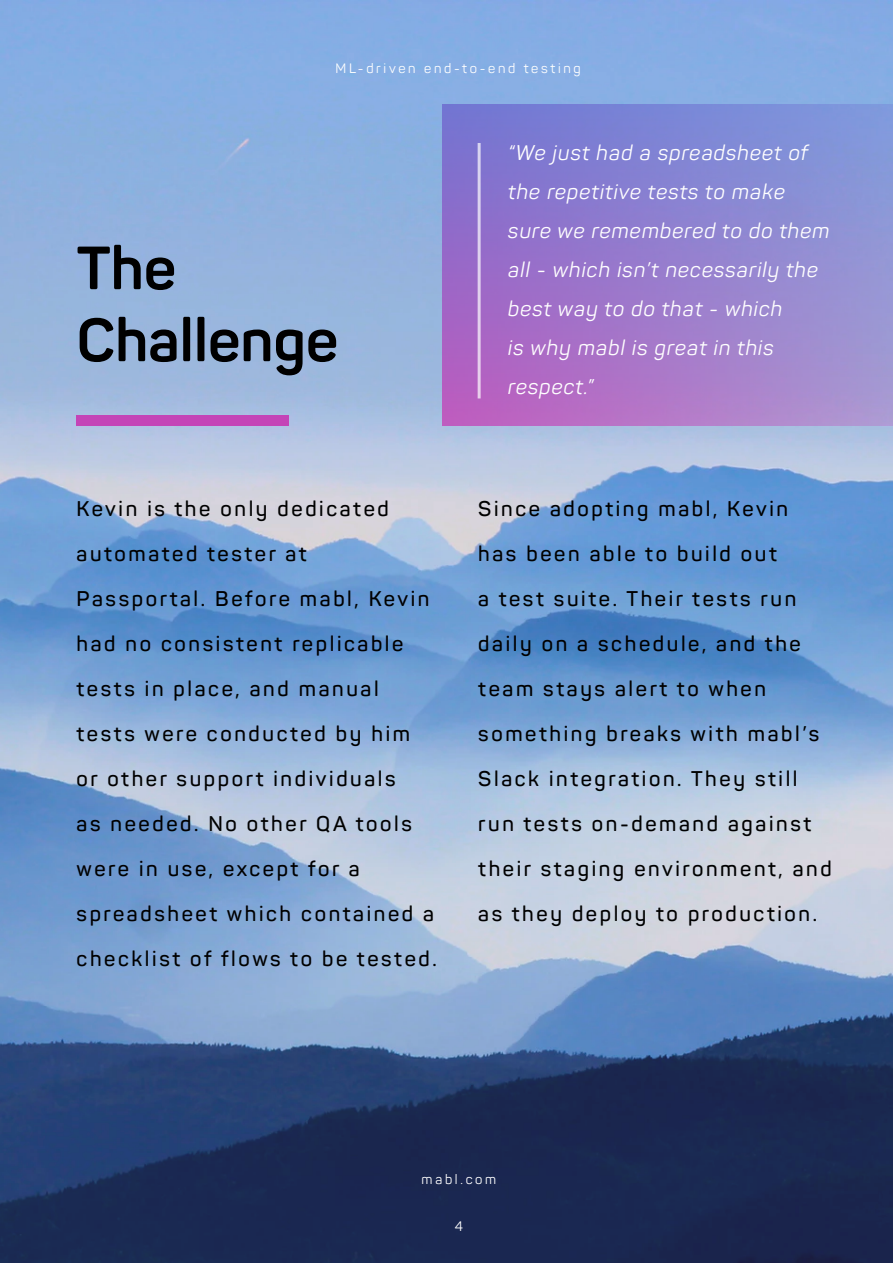
<style>
.page{position:relative;width:893px;height:1263px;background:#fff}
.page>*{position:absolute;margin:0;border:0;box-sizing:border-box;transform-origin:0 0}
.t1{font:700 60px/72px "Panton";color:#000}
.t2{font:600 21px/45px "Panton";letter-spacing:.125em;color:#000}
.t3{font:italic 21px/39px "Panton";letter-spacing:.05em;color:#fff}
.t4{font:13.5px "Panton";letter-spacing:.2em;color:#fff}
</style>
<div class="page">
<img style="left:0;top:0;width:893px;height:1263px">
<div style="left:77px;top:415px;width:212px;height:10px;background:#c444b7"></div>
<svg style="left:442px;top:104px;width:451px;height:321px;background:#967fce"></svg>
<hr style="left:478px;top:143px;width:3px;height:255px;background:#fff">
<p class="t4" style="left:336px;top:59px;width:247px">ML-driven end-to-end testing</p>
<h1 class="t1" style="left:77px;top:232px;width:263px">The<br>Challenge</h1>
<p class="t3" style="left:508px;top:133px;width:323px">“We just had a spreadsheet of the repetitive tests to make sure we remembered to do them all - which isn’t necessarily the best way to do that - which<br>is why mabl is great in this respect.”</p>
<p class="t2" style="left:77px;top:486px;width:362px">Kevin is the only dedicated automated tester at<br>Passportal. Before mabl, Kevin had no consistent replicable tests in place, and manual tests were conducted by him<br>or other support individuals<br>as needed. No other QA tools were in use, except for a spreadsheet which contained a checklist of flows to be tested.</p>
<p class="t2" style="left:478px;top:486px;width:355px">Since adopting mabl, Kevin<br>has been able to build out<br>a test suite. Their tests run daily on a schedule, and the team stays alert to when something breaks with mabl’s<br>Slack integration. They still run tests on-demand against their staging environment, and as they deploy to production.</p>
<p class="t4" style="left:422px;top:1171px;width:76px">mabl.com</p>
<p class="t4" style="left:455px;top:1218px;width:10px">4</p>
</div>
